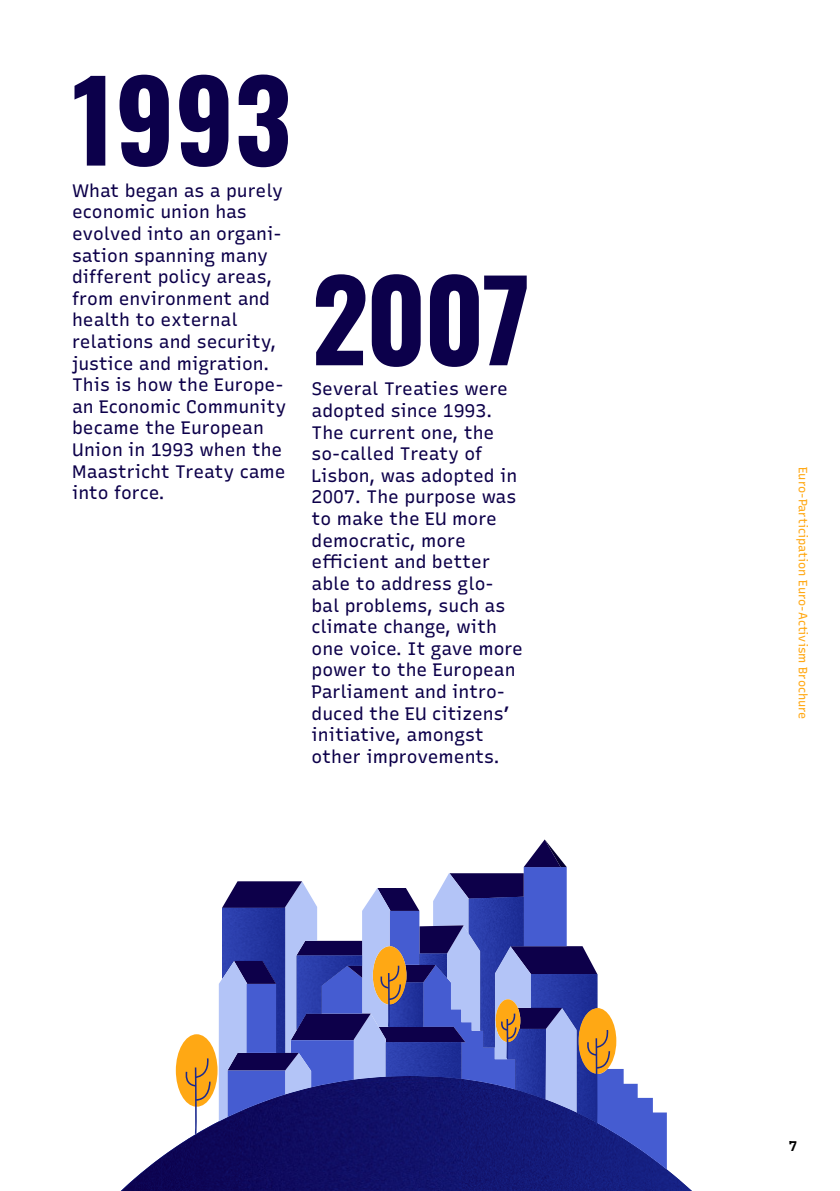
<style>
.page{position:relative;width:840px;height:1191px;background:#fff}
.page>*{position:absolute;margin:0;border:0;box-sizing:border-box;transform-origin:0 0}
.t1{font:110.8px "Oswald";letter-spacing:-.015em;color:#0c004b}
.t2{font:300 18px/21.6px "Recursive Sans Linear";color:#0d004a}
.t3{font:300 14px "Recursive Sans Linear";color:#000}
.t4{font:300 12px "Recursive Sans Linear";color:#ffa814}
</style>
<div class="page">
<svg style="left:189px;top:1112px;width:503px;height:79px"></svg>
<img style="left:243px;top:1169px;width:217px;height:22px">
<img style="left:460px;top:1169px;width:109px;height:22px">
<img style="left:569px;top:1169px;width:55px;height:22px">
<img style="left:162px;top:1146px;width:27px;height:45px">
<img style="left:624px;top:1169px;width:27px;height:22px">
<img style="left:134px;top:1156px;width:28px;height:35px">
<img style="left:651px;top:1157px;width:28px;height:34px">
<svg style="left:121px;top:1179px;width:13px;height:12px"></svg>
<svg style="left:678px;top:1179px;width:13px;height:12px"></svg>
<svg style="left:176px;top:839px;width:490px;height:330px"></svg>
<h1 class="t1" style="left:72px;top:22px;width:221px">1993</h1>
<p class="t2" style="left:72px;top:179px;width:215px">What began as a purely economic union has evolved into an organi&shy;sation spanning many different policy areas, from environment and health to external relations and security, justice and migration.<br>This is how the Europe&shy;an Economic Community became the European<br>Union in 1993 when the<br>Maastricht Treaty came into force.</p>
<h1 class="t1" style="left:311px;top:221px;width:220px">2007</h1>
<p class="t2" style="left:311px;top:377px;width:213px">Several Treaties were adopted since 1993.<br>The current one, the so-called Treaty of<br>Lisbon, was adopted in<br>2007. The purpose was to make the EU more democratic, more efficient and better able to address glo&shy;bal problems, such as climate change, with one voice. It gave more power to the European<br>Parliament and intro&shy;duced the EU citizens’ initiative, amongst other improvements.</p>
<p class="t4" style="left:811px;top:467px;width:254px;rotate:90deg">Euro-Participation Euro-Activism Brochure</p>
<p class="t3" style="left:788px;top:1135px;width:10px">7</p>
</div>
